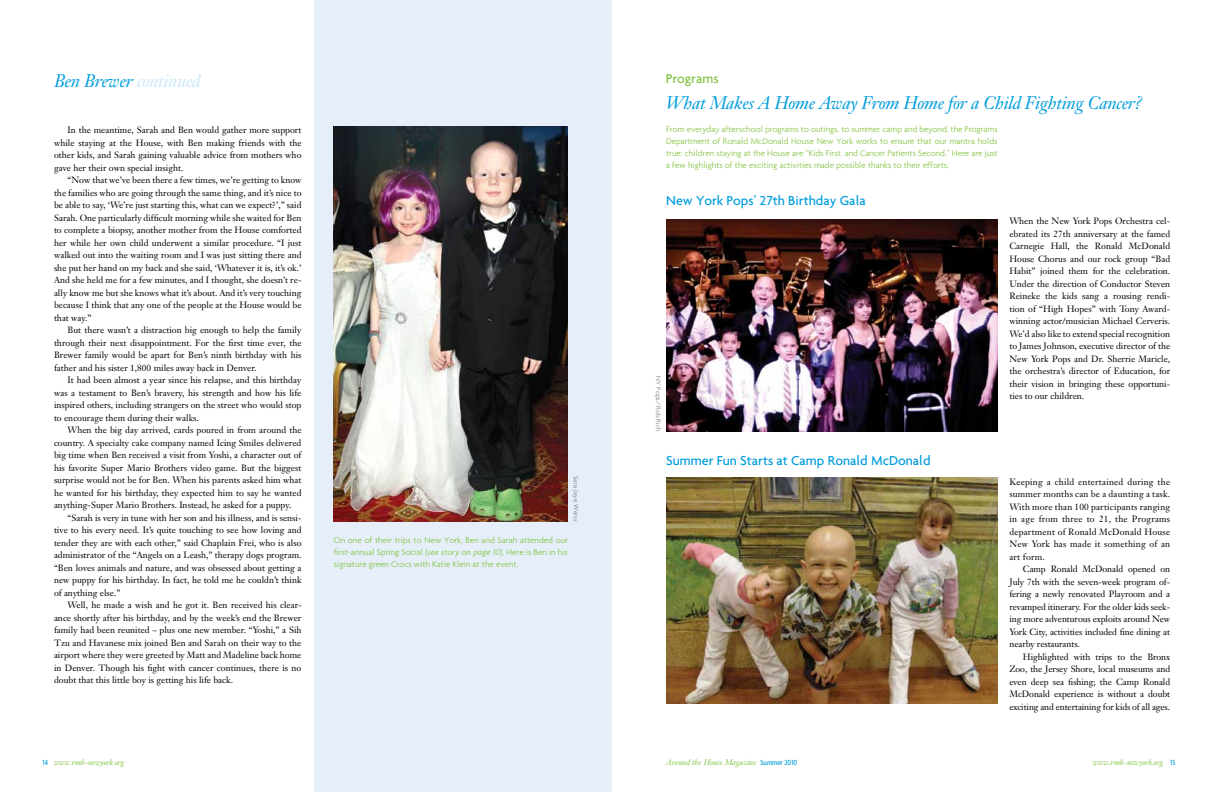
<style>
.page{position:relative;width:1224px;height:792px;background:#fff}
.page>*{position:absolute;margin:0;border:0;box-sizing:border-box;transform-origin:0 0}
.t1{font:italic 18px "Janson Text";letter-spacing:-.02em;color:#009ddc}
.t2{font:500 14px "Agenda";color:#009ddc}
.t3{font:500 14px "Agenda";color:#82c341}
.t4{font:9px/12.5px "Janson Text";color:#000;text-align:justify}
.t5{font:300 9px/12px "Agenda";color:#82c341;text-align:justify}
.t6{font:italic 8px "Janson Text";letter-spacing:-.02em;color:#82c341}
.t7{font:italic 8px "Janson Text";color:#82c341}
.t8{font:300 7px "Agenda";letter-spacing:.02em;color:#77787b}
.s1{color:#c9e8f9}
.s2{font-style:italic}
.s3{font-family:"Agenda";font-weight:500;font-style:normal;font-stretch:condensed;color:#009ddc}
</style>
<div class="page">
<div style="left:314px;top:0;width:298px;height:792px;background:#e6eff9"></div>
<img style="left:666px;top:220px;width:332px;height:212px">
<img style="left:666px;top:478px;width:332px;height:226px">
<img style="left:334px;top:126px;width:234px;height:395px">
<h1 class="t1" style="left:54px;top:70px;width:148px">Ben Brewer <span class="s1">continued</span></h1>
<p class="t4" style="left:54px;top:124px;width:249px;text-indent:14px">In the meantime, Sarah and Ben would gather more support while staying at the House, with Ben making friends with the other kids, and Sarah gaining valuable advice from mothers who gave her their own special insight.</p>
<p class="t4" style="left:54px;top:174px;width:249px;text-indent:14px">“Now that we’ve been there a few times, we’re getting to know the families who are going through the same thing, and it’s nice to be able to say, ‘We’re just starting this, what can we expect?’,” said Sarah. One particularly difficult morning while she waited for Ben to complete a biopsy, another mother from the House comforted her while her own child underwent a similar procedure. “I just walked out into the waiting room and I was just sitting there and she put her hand on my back and she said, ‘Whatever it is, it’s ok.’ And she held me for a few minutes, and I thought, she doesn’t re&shy;ally know me but she knows what it’s about. And it’s very touching because I think that any one of the people at the House would be that way.”</p>
<p class="t4" style="left:54px;top:324px;width:249px;text-indent:14px">But there wasn’t a distraction big enough to help the family through their next disappointment. For the first time ever, the Brewer family would be apart for Ben’s ninth birthday with his father and his sister 1,800 miles away back in Denver.</p>
<p class="t4" style="left:54px;top:374px;width:249px;text-indent:14px">It had been almost a year since his relapse, and this birthday was a testament to Ben’s bravery, his strength and how his life inspired others, including strangers on the street who would stop to encourage them during their walks.</p>
<p class="t4" style="left:54px;top:424px;width:249px;text-indent:14px">When the big day arrived, cards poured in from around the country. A specialty cake company named Icing Smiles delivered big time when Ben received a visit from Yoshi, a character out of his favorite Super Mario Brothers video game. But the biggest surprise would not be for Ben. When his parents asked him what he wanted for his birthday, they expected him to say he wanted anything-Super Mario Brothers. Instead, he asked for a puppy.</p>
<p class="t4" style="left:54px;top:511px;width:249px;text-indent:14px">“Sarah is very in tune with her son and his illness, and is sensi&shy;tive to his every need. It’s quite touching to see how loving and tender they are with each other,” said Chaplain Frei, who is also administrator of the “Angels on a Leash,” therapy dogs program. “Ben loves animals and nature, and was obsessed about getting a new puppy for his birthday. In fact, he told me he couldn’t think of anything else.”</p>
<p class="t4" style="left:54px;top:599px;width:249px;text-indent:14px">Well, he made a wish and he got it. Ben received his clear&shy;ance shortly after his birthday, and by the week’s end the Brewer family had been reunited – plus one new member. “Yoshi,” a Sih Tzu and Havanese mix joined Ben and Sarah on their way to the airport where they were greeted by Matt and Madeline back home in Denver. Though his fight with cancer continues, there is no doubt that this little boy is getting his life back.</p>
<p class="t8" style="left:580px;top:476px;width:47px;rotate:90deg">Sara Jaye Weiss</p>
<p class="t5" style="left:334px;top:534px;width:236px">On one of their trips to New York, Ben and Sarah attended our first-annual Spring Social (<span class="s2">see story on page 10</span>). Here is Ben in his signature green Crocs with Katie Klein at the event.</p>
<h2 class="t3" style="left:666px;top:70px;width:54px">Programs</h2>
<h1 class="t1" style="left:666px;top:91px;width:478px">What Makes A Home Away From Home for a Child Fighting Cancer?</h1>
<p class="t5" style="left:666px;top:123px;width:333px">From everyday afterschool programs to outings, to summer camp and beyond, the Programs Department of Ronald McDonald House New York works to ensure that our mantra holds true: children staying at the House are “Kids First, and Cancer Patients Second.” Here are just a few highlights of the exciting activities made possible thanks to their efforts:</p>
<h2 class="t2" style="left:666px;top:192px;width:201px">New York Pops’ 27th Birthday Gala</h2>
<p class="t8" style="left:662px;top:376px;width:57px;rotate:90deg">NY Pops/Rob Rich</p>
<h2 class="t2" style="left:666px;top:452px;width:266px">Summer Fun Starts at Camp Ronald McDonald</h2>
<p class="t4" style="left:1009px;top:215px;width:162px">When the New York Pops Orchestra cel&shy;ebrated its 27th anniversary at the famed Carnegie Hall, the Ronald McDonald House Chorus and our rock group “Bad Habit” joined them for the celebration.<br>Under the direction of Conductor Steven Reineke the kids sang a rousing rendi&shy;tion of “High Hopes” with Tony Award&shy;winning actor/musician Michael Cerveris.<br>We’d also like to extend special recognition to James Johnson, executive director of the New York Pops and Dr. Sherrie Maricle, the orchestra’s director of Education, for their vision in bringing these opportuni&shy;ties to our children.</p>
<p class="t4" style="left:1009px;top:475px;width:162px">Keeping a child entertained during the summer months can be a daunting a task.<br>With more than 100 participants ranging in age from three to 21, the Programs department of Ronald McDonald House New York has made it something of an art form.</p>
<p class="t4" style="left:1009px;top:563px;width:162px;text-indent:14px">Camp Ronald McDonald opened on July 7th with the seven-week program of&shy;fering a newly renovated Playroom and a revamped itinerary. For the older kids seek&shy;ing more adventurous exploits around New York City, activities included fine dining at nearby restaurants.</p>
<p class="t4" style="left:1009px;top:650px;width:162px;text-indent:14px">Highlighted with trips to the Bronx Zoo, the Jersey Shore, local museums and even deep sea fishing; the Camp Ronald McDonald experience is without a doubt exciting and entertaining for kids of all ages.</p>
<p class="t6" style="left:43px;top:757px;width:83px"><span class="s3">14</span> www.rmh-newyork.org</p>
<p class="t7" style="left:666px;top:757px;width:133px">Around the House Magazine <span class="s3">Summer 2010</span></p>
<p class="t6" style="left:1093px;top:757px;width:84px">www.rmh-newyork.org <span class="s3">15</span></p>
</div>
